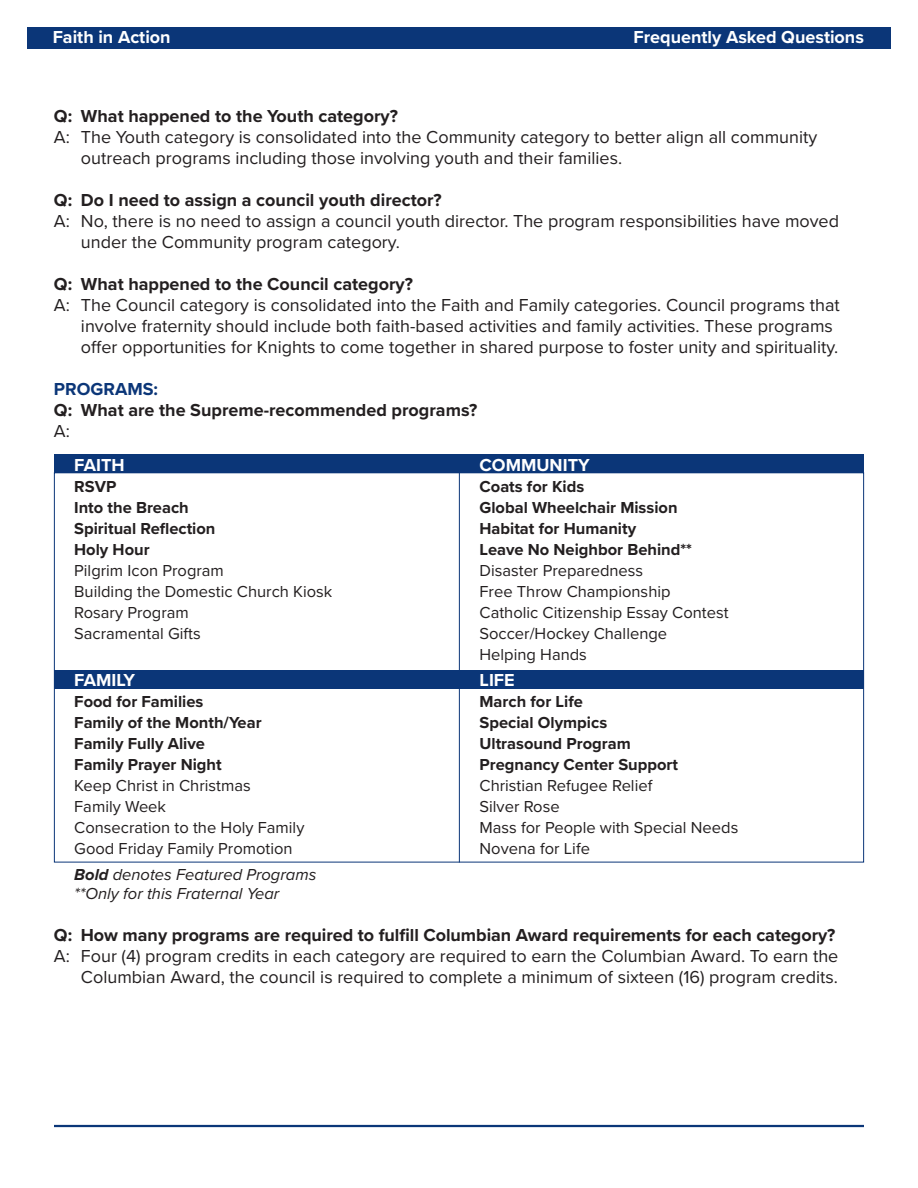
<style>
.page{position:relative;width:918px;height:1188px;background:#fff}
.page>*{position:absolute;margin:0;border:0;box-sizing:border-box;transform-origin:0 0}
.t1{font:18px/21px "Proxima Nova";color:#231f20}
.t2{font:700 18px "Proxima Nova";color:#231f20}
.t3{font:700 18px "Proxima Nova";color:#fff}
.t4{font:700 18px "Proxima Nova";color:#0b3678}
.t5{font:16.5px/21px "Proxima Nova";color:#231f20}
.t6{font:700 16.5px "Proxima Nova";color:#231f20}
.t7{font:italic 16.5px/19.8px "Proxima Nova";color:#231f20}
.s1{font-weight:700}
</style>
<div class="page">
<div style="left:27px;top:27px;width:864px;height:21px;background:#0b3678"></div>
<hr style="left:54px;top:1125px;width:810px;height:2px;background:#0b3678">
<div style="left:54px;top:454px;width:810px;height:19px;background:#0b3678"></div>
<div style="left:54px;top:670px;width:810px;height:19px;background:#0b3678"></div>
<hr style="left:459px;top:454px;width:1px;height:408px;background:#0b3678">
<p class="t3" style="left:53px;top:31px;width:120px">Faith in Action</p>
<p class="t3" style="left:634px;top:31px;width:232px">Frequently Asked Questions</p>
<p class="t2" style="left:54px;top:110px;width:345px">Q: What happened to the Youth category?</p>
<p class="t1" style="left:81px;top:128px;width:738px;text-indent:-27px">A: The Youth category is consolidated into the Community category to better align all community outreach programs including those involving youth and their families.</p>
<p class="t2" style="left:54px;top:194px;width:389px">Q: Do I need to assign a council youth director?</p>
<p class="t1" style="left:81px;top:212px;width:760px;text-indent:-27px">A: No, there is no need to assign a council youth director. The program responsibilities have moved under the Community program category.</p>
<p class="t2" style="left:54px;top:278px;width:360px">Q: What happened to the Council category?</p>
<p class="t1" style="left:81px;top:296px;width:760px;text-indent:-27px">A: The Council category is consolidated into the Faith and Family categories. Council programs that involve fraternity should include both faith-based activities and family activities. These programs offer opportunities for Knights to come together in shared purpose to foster unity and spirituality.</p>
<p class="t4" style="left:54px;top:383px;width:106px">PROGRAMS:</p>
<p class="t2" style="left:54px;top:404px;width:425px">Q: What are the Supreme-recommended programs?</p>
<p class="t1" style="left:54px;top:422px;width:17px">A:</p>
<p class="t3" style="left:74px;top:459px;width:52px">FAITH</p>
<p class="t3" style="left:480px;top:459px;width:112px">COMMUNITY</p>
<p class="t6" style="left:74px;top:481px;width:44px">RSVP</p>
<p class="t6" style="left:480px;top:481px;width:106px">Coats for Kids</p>
<p class="t6" style="left:74px;top:502px;width:116px">Into the Breach</p>
<p class="t6" style="left:480px;top:502px;width:199px">Global Wheelchair Mission</p>
<p class="t6" style="left:74px;top:523px;width:143px">Spiritual Reflection</p>
<p class="t6" style="left:480px;top:523px;width:158px">Habitat for Humanity</p>
<p class="t6" style="left:74px;top:544px;width:77px">Holy Hour</p>
<p class="t6" style="left:480px;top:544px;width:214px">Leave No Neighbor Behind**</p>
<p class="t5" style="left:74px;top:562px;width:151px">Pilgrim Icon Program</p>
<p class="t5" style="left:480px;top:562px;width:165px">Disaster Preparedness</p>
<p class="t5" style="left:74px;top:583px;width:260px">Building the Domestic Church Kiosk</p>
<p class="t5" style="left:480px;top:583px;width:193px">Free Throw Championship</p>
<p class="t5" style="left:74px;top:604px;width:116px">Rosary Program</p>
<p class="t5" style="left:480px;top:604px;width:251px">Catholic Citizenship Essay Contest</p>
<p class="t5" style="left:74px;top:625px;width:128px">Sacramental Gifts</p>
<p class="t5" style="left:480px;top:625px;width:189px">Soccer/Hockey Challenge<br>Helping Hands</p>
<p class="t3" style="left:74px;top:674px;width:62px">FAMILY</p>
<p class="t3" style="left:480px;top:674px;width:37px">LIFE</p>
<p class="t6" style="left:74px;top:696px;width:131px">Food for Families</p>
<p class="t6" style="left:480px;top:696px;width:105px">March for Life</p>
<p class="t6" style="left:74px;top:717px;width:189px">Family of the Month/Year</p>
<p class="t6" style="left:480px;top:717px;width:129px">Special Olympics</p>
<p class="t6" style="left:74px;top:738px;width:132px">Family Fully Alive</p>
<p class="t6" style="left:480px;top:738px;width:153px">Ultrasound Program</p>
<p class="t6" style="left:74px;top:759px;width:149px">Family Prayer Night</p>
<p class="t6" style="left:480px;top:759px;width:200px">Pregnancy Center Support</p>
<p class="t5" style="left:74px;top:776px;width:178px">Keep Christ in Christmas</p>
<p class="t5" style="left:480px;top:776px;width:174px">Christian Refugee Relief</p>
<p class="t5" style="left:74px;top:797px;width:93px">Family Week</p>
<p class="t5" style="left:480px;top:797px;width:82px">Silver Rose</p>
<p class="t5" style="left:74px;top:818px;width:232px">Consecration to the Holy Family</p>
<p class="t5" style="left:480px;top:818px;width:260px">Mass for People with Special Needs</p>
<p class="t5" style="left:74px;top:839px;width:220px">Good Friday Family Promotion</p>
<p class="t5" style="left:480px;top:839px;width:112px">Novena for Life</p>
<p class="t7" style="left:74px;top:866px;width:244px"><span class="s1">Bold</span> denotes Featured Programs **Only for this Fraternal Year</p>
<p class="t2" style="left:54px;top:929px;width:783px">Q: How many programs are required to fulfill Columbian Award requirements for each category?</p>
<p class="t1" style="left:54px;top:947px;width:786px;text-align:right">A: Four (4) program credits in each category are required to earn the Columbian Award. To earn the<br>Columbian Award, the council is required to complete a minimum of sixteen (16) program credits.</p>
</div>
